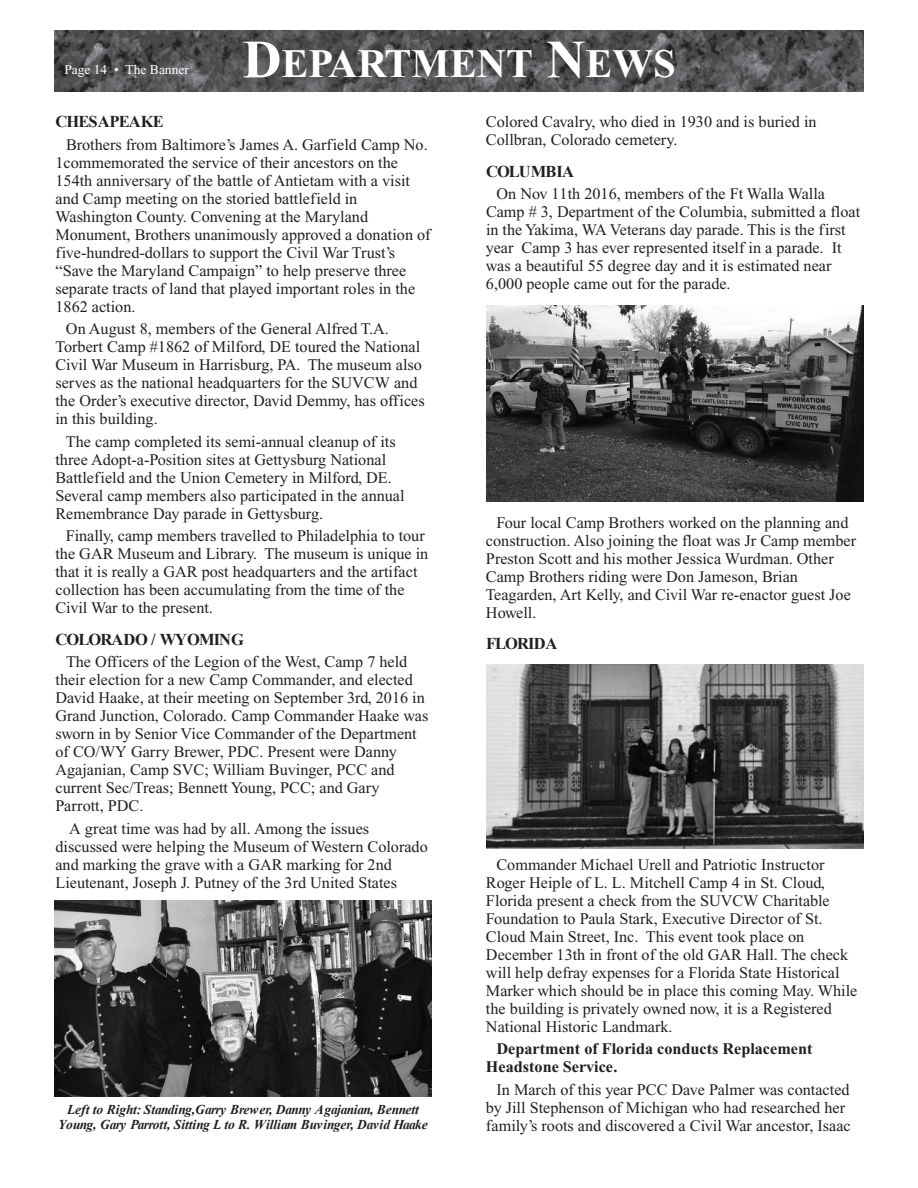
<style>
.page{position:relative;width:918px;height:1188px;background:#fff}
.page>*{position:absolute;margin:0;border:0;box-sizing:border-box;transform-origin:0 0}
.t1{font:700 40.5px "Times New Roman";color:#fff}
.t2{font:700 16.5px "Times New Roman";letter-spacing:-.055em;color:#231f20}
.t3{font:16.2px/18px "Times New Roman";color:#231f20}
.t4{font:700 16.2px/18px "Times New Roman";color:#231f20}
.t5{font:italic 700 13.5px/14.2px "Times New Roman";color:#231f20;text-align:center}
.t6{font:13.5px "Times New Roman";color:#fff}
.s1{font-size:54px}
</style>
<div class="page">
<img style="left:54px;top:900px;width:378px;height:196px">
<img style="left:486px;top:305px;width:378px;height:196px">
<img style="left:486px;top:665px;width:378px;height:184px">
<img style="left:54px;top:30px;width:810px;height:61px">
<p class="t6" style="left:64px;top:65px;width:126px">Page 14 • The Banner</p>
<h1 class="t1" style="left:242px;top:51px;width:435px"><span class="s1">D</span>EPARTMENT <span class="s1">N</span>EWS</h1>
<p class="t2" style="left:56px;top:113px;width:110px">CHESAPEAKE</p>
<p class="t3" style="left:55px;top:137px;width:377px;text-indent:11px">Brothers from Baltimore’s James A. Garfield Camp No.<br>1commemorated the service of their ancestors on the 154th anniversary of the battle of Antietam with a visit and Camp meeting on the storied battlefield in Washington County. Convening at the Maryland Monument, Brothers unanimously approved a donation of five-hundred-dollars to support the Civil War Trust’s “Save the Maryland Campaign” to help preserve three separate tracts of land that played important roles in the 1862 action.</p>
<p class="t3" style="left:55px;top:322px;width:371px;text-indent:11px">On August 8, members of the General Alfred T.A.<br>Torbert Camp #1862 of Milford, DE toured the National Civil War Museum in Harrisburg, PA. The museum also serves as the national headquarters for the SUVCW and the Order’s executive director, David Demmy, has offices in this building.</p>
<p class="t3" style="left:55px;top:434px;width:351px;text-indent:11px">The camp completed its semi-annual cleanup of its three Adopt-a-Position sites at Gettysburg National Battlefield and the Union Cemetery in Milford, DE.<br>Several camp members also participated in the annual Remembrance Day parade in Gettysburg.</p>
<p class="t3" style="left:55px;top:529px;width:374px;text-indent:11px">Finally, camp members travelled to Philadelphia to tour the GAR Museum and Library. The museum is unique in that it is really a GAR post headquarters and the artifact collection has been accumulating from the time of the Civil War to the present.</p>
<p class="t2" style="left:56px;top:630px;width:190px">COLORADO / WYOMING</p>
<p class="t3" style="left:55px;top:655px;width:374px;text-indent:11px">The Officers of the Legion of the West, Camp 7 held their election for a new Camp Commander, and elected David Haake, at their meeting on September 3rd, 2016 in Grand Junction, Colorado. Camp Commander Haake was sworn in by Senior Vice Commander of the Department of CO/WY Garry Brewer, PDC. Present were Danny Agajanian, Camp SVC; William Buvinger, PCC and current Sec/Treas; Bennett Young, PCC; and Gary Parrott, PDC.</p>
<p class="t3" style="left:55px;top:821px;width:374px;text-indent:14px">A great time was had by all. Among the issues discussed were helping the Museum of Western Colorado and marking the grave with a GAR marking for 2nd Lieutenant, Joseph J. Putney of the 3rd United States</p>
<p class="t5" style="left:58px;top:1103px;width:371px">left to right: Standing,Garry Brewer, danny Agajanian, Bennett<br>Young, Gary Parrott, Sitting l to r. William Buvinger, david Haake</p>
<p class="t3" style="left:486px;top:115px;width:332px">Colored Cavalry, who died in 1930 and is buried in<br>Collbran, Colorado cemetery.</p>
<p class="t2" style="left:486px;top:162px;width:89px">COLUMBIA</p>
<p class="t3" style="left:486px;top:187px;width:376px;text-indent:11px">On Nov 11th 2016, members of the Ft Walla Walla Camp # 3, Department of the Columbia, submitted a float in the Yakima, WA Veterans day parade. This is the first year Camp 3 has ever represented itself in a parade. It was a beautiful 55 degree day and it is estimated near 6,000 people came out for the parade.</p>
<p class="t3" style="left:486px;top:515px;width:372px;text-indent:11px">Four local Camp Brothers worked on the planning and construction. Also joining the float was Jr Camp member Preston Scott and his mother Jessica Wurdman. Other Camp Brothers riding were Don Jameson, Brian Teagarden, Art Kelly, and Civil War re-enactor guest Joe Howell.</p>
<p class="t2" style="left:486px;top:635px;width:73px">FLORIDA</p>
<p class="t3" style="left:486px;top:857px;width:373px;text-indent:11px">Commander Michael Urell and Patriotic Instructor Roger Heiple of L. L. Mitchell Camp 4 in St. Cloud, Florida present a check from the SUVCW Charitable Foundation to Paula Stark, Executive Director of St.<br>Cloud Main Street, Inc. This event took place on December 13th in front of the old GAR Hall. The check will help defray expenses for a Florida State Historical Marker which should be in place this coming May. While the building is privately owned now, it is a Registered National Historic Landmark.</p>
<p class="t4" style="left:486px;top:1042px;width:328px;text-indent:11px">Department of Florida conducts Replacement<br>Headstone Service.</p>
<p class="t3" style="left:486px;top:1082px;width:366px;text-align:center">In March of this year PCC Dave Palmer was contacted by Jill Stephenson of Michigan who had researched her family’s roots and discovered a Civil War ancestor, Isaac</p>
</div>
